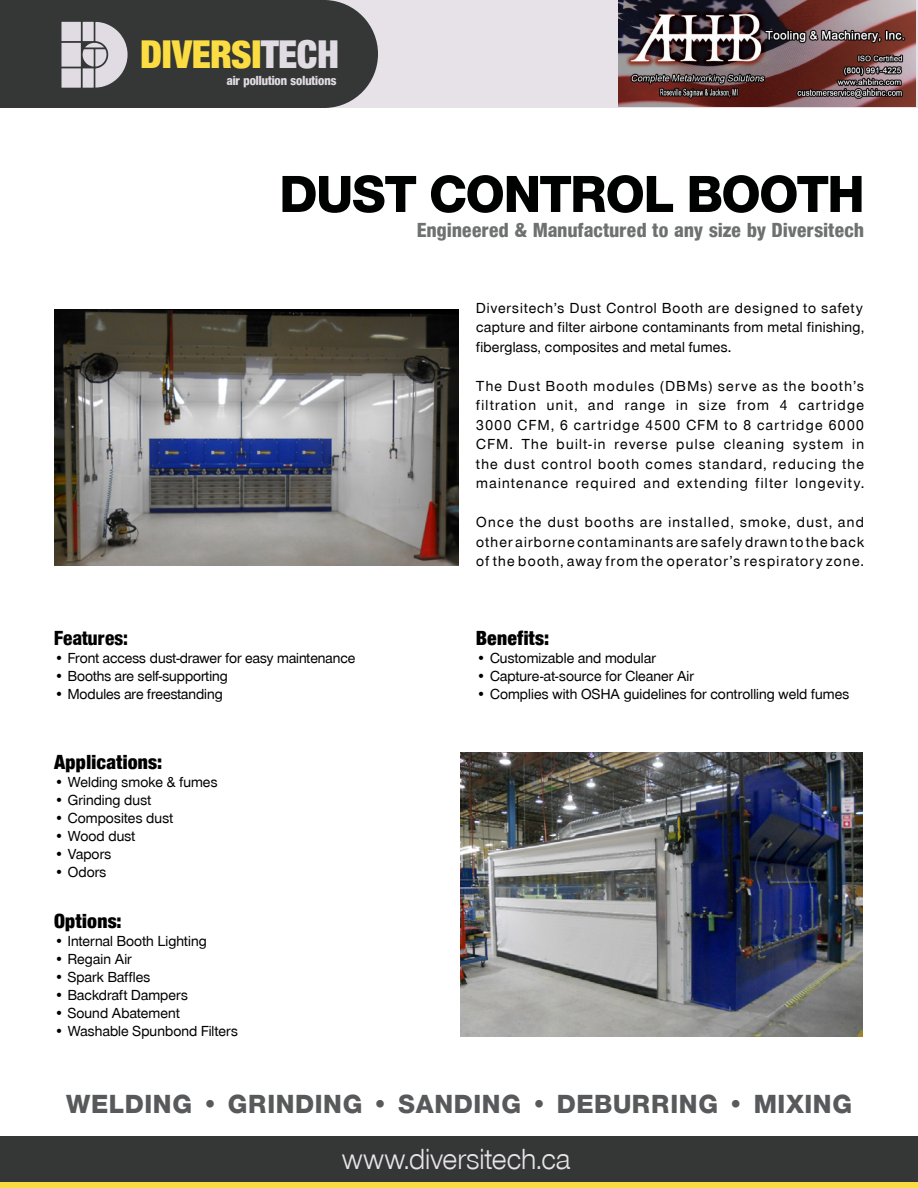
<style>
.page{position:relative;width:918px;height:1188px;background:#fff}
.page>*{position:absolute;margin:0;border:0;box-sizing:border-box;transform-origin:0 0}
.t1{font:54px "Nimbus San Nov D Heav";letter-spacing:-.005em;color:#000101}
.t2{font:41.1px "Nimbus San Nov D Blac Cond";color:#fbdc42}
.t3{font:30px "Nimbus San Nov D";letter-spacing:.005em;color:#e7e2e7}
.t4{font:27px "Nimbus San Nov D Heav";letter-spacing:.045em;color:#58595b}
.t5{font:21px "Nimbus San Nov D Heav Cond";letter-spacing:.02em;color:#6f7070}
.t6{font:21px "Nimbus San Nov D Blac Cond";letter-spacing:.015em;color:#000}
.t7{font:21px "Nimbus San Nov D Heav Cond";letter-spacing:.01em;color:#000}
.t8{font:500 15px/19.5px "Nimbus San Nov D";letter-spacing:.01em;color:#000;text-align:justify}
.t9{font:13.5px "Nimbus San Nov D Heav Cond";color:#e1dbe3}
.s1{color:#e1dce3}
.s2{font-style:inherit}
</style>
<div class="page">
<div style="left:117px;top:0;width:801px;height:108px;background:#e7e2e7"></div>
<div style="left:0;top:1136px;width:918px;height:52px;background:#fadb43"></div>
<div style="left:0;top:1136px;width:918px;height:46px;background:#343735"></div>
<svg style="left:0;top:0;width:378px;height:108px;background:#474948"></svg>
<img style="left:54px;top:310px;width:405px;height:255px">
<img style="left:460px;top:753px;width:402px;height:283px">
<img style="left:619px;top:1px;width:297px;height:106px">
<h2 class="t2" style="left:140px;top:30px;width:200px">DIVERSI<span class="s1">TECH</span></h2>
<p class="t9" style="left:227px;top:73px;width:111px">air pollution solutions</p>
<h1 class="t1" style="left:280px;top:163px;width:586px">DUST CONTROL BOOTH</h1>
<h3 class="t5" style="left:417px;top:217px;width:448px">Engineered &amp; Manufactured to any size by Diversitech</h3>
<h3 class="t7" style="left:54px;top:625px;width:75px">Features<span class="s2">:</span></h3>
<p class="t8" style="left:54px;top:648px;width:303px">• Front access dust-drawer for easy maintenance</p>
<p class="t8" style="left:54px;top:666px;width:175px">• Booths are self-supporting</p>
<p class="t8" style="left:54px;top:684px;width:170px">• Modules are freestanding</p>
<h3 class="t6" style="left:54px;top:750px;width:109px">Applications:</h3>
<p class="t8" style="left:54px;top:773px;width:165px">• Welding smoke &amp; fumes</p>
<p class="t8" style="left:54px;top:791px;width:99px">• Grinding dust</p>
<p class="t8" style="left:54px;top:809px;width:121px">• Composites dust</p>
<p class="t8" style="left:54px;top:827px;width:83px">• Wood dust</p>
<p class="t8" style="left:54px;top:845px;width:59px">• Vapors</p>
<p class="t8" style="left:54px;top:863px;width:54px">• Odors</p>
<h3 class="t6" style="left:54px;top:908px;width:69px">Options:</h3>
<p class="t8" style="left:54px;top:931px;width:154px">• Internal Booth Lighting</p>
<p class="t8" style="left:54px;top:949px;width:79px">• Regain Air</p>
<p class="t8" style="left:54px;top:967px;width:98px">• Spark Baffles</p>
<p class="t8" style="left:54px;top:985px;width:135px">• Backdraft Dampers</p>
<p class="t8" style="left:54px;top:1003px;width:127px">• Sound Abatement</p>
<p class="t8" style="left:54px;top:1021px;width:185px">• Washable Spunbond Filters</p>
<p class="t8" style="left:476px;top:298px;width:389px">Diversitech’s Dust Control Booth are designed to safety capture and filter airbone contaminants from metal finishing, fiberglass, composites and metal fumes.</p>
<p class="t8" style="left:476px;top:376px;width:389px">The Dust Booth modules (DBMs) serve as the booth’s filtration unit, and range in size from 4 cartridge 3000 CFM, 6 cartridge 4500 CFM to 8 cartridge 6000<br>CFM. The built-in reverse pulse cleaning system in the dust control booth comes standard, reducing the maintenance required and extending filter longevity.</p>
<p class="t8" style="left:476px;top:512px;width:389px">Once the dust booths are installed, smoke, dust, and other airborne contaminants are safely drawn to the back of the booth, away from the operator’s respiratory zone.</p>
<h3 class="t6" style="left:476px;top:625px;width:74px">Benefits:</h3>
<p class="t8" style="left:476px;top:648px;width:181px">• Customizable and modular</p>
<p class="t8" style="left:476px;top:666px;width:219px">• Capture-at-source for Cleaner Air</p>
<p class="t8" style="left:476px;top:684px;width:375px">• Complies with OSHA guidelines for controlling weld fumes</p>
<h3 class="t4" style="left:66px;top:1089px;width:787px">WELDING • GRINDING • SANDING • DEBURRING • MIXING</h3>
<h3 class="t3" style="left:342px;top:1142px;width:230px">www.diversitech.ca</h3>
</div>
